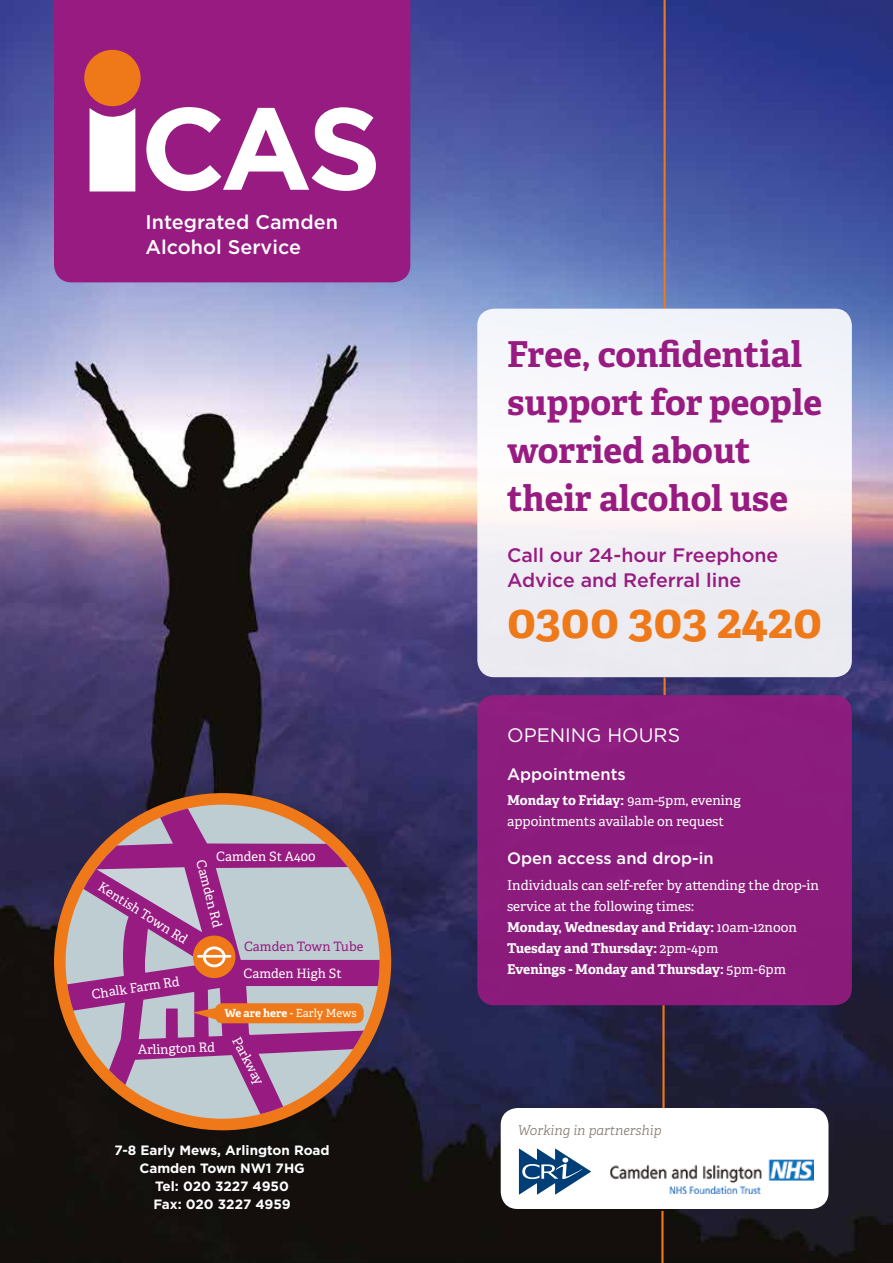
<style>
.page{position:relative;width:893px;height:1263px;background:#fff}
.page>*{position:absolute;margin:0;border:0;box-sizing:border-box;transform-origin:0 0}
.t1{font:700 48.3px "Adelle";letter-spacing:-.005em;color:#ef7918}
.t2{font:700 35.7px/48px "Adelle";color:#971b81}
.t3{font:500 19.8px/25px "Gotham";color:#fff}
.t4{font:500 19.5px/25.5px "Gotham";color:#971b81}
.t5{font:19.5px "Gotham";color:#fff}
.t6{font:500 16.5px "Gotham";color:#fff}
.t7{font:13.5px/21px "Adelle";color:#fff}
.t8{font:700 13.5px/18px "Gotham";color:#fff;text-align:center}
.t9{font:italic 300 13.5px "Adelle";color:#867870}
.t10{font:12.9px "Adelle";color:#fff}
.t11{font:12.9px "Adelle";color:#971b81}
.t12{font:11.25px "Adelle";letter-spacing:-.01em;color:#fff}
.s1{font-weight:700}
</style>
<div class="page">
<img style="left:0;top:0;width:893px;height:1263px">
<div style="left:54px;top:0;width:356px;height:282px;background:#971b81"></div>
<div style="left:84px;top:50px;width:57px;height:56px;background:#ef7918;border-radius:50%"></div>
<svg style="left:146px;top:107px;width:230px;height:84px"></svg>
<svg style="left:90px;top:108px;width:45px;height:83px"></svg>
<hr style="left:663px;top:0;width:3px;height:309px;background:#ef7918">
<hr style="left:662px;top:1005px;width:3px;height:105px;background:#ef7918">
<hr style="left:661px;top:1211px;width:2px;height:52px;background:#ef7918">
<hr style="left:663px;top:678px;width:3px;height:17px;background:#ef7918">
<div style="left:477px;top:309px;width:375px;height:368px;background:#f3f4f8;border-radius:17px"></div>
<div style="left:477px;top:695px;width:375px;height:310px;background:#8b1c7d;border-radius:17px"></div>
<div style="left:501px;top:1108px;width:327px;height:101px;background:#fff;border-radius:17px"></div>
<img style="left:610px;top:1159px;width:203px;height:34px">
<svg style="left:519px;top:1148px;width:72px;height:47px"></svg>
<div style="left:54px;top:793px;width:337px;height:337px;background:#ef7918;border-radius:50%"></div>
<svg style="left:66px;top:805px;width:314px;height:314px;background:#9d738f"></svg>
<svg style="left:96px;top:867px;width:106px;height:112px;background:#ae7bad"></svg>
<div style="left:193px;top:935px;width:42px;height:43px;background:#ef7918;border-radius:50%"></div>
<div style="left:203px;top:946px;width:23px;height:21px;border:3px solid #fff;border-radius:50%"></div>
<hr style="left:198px;top:955px;width:32px;height:2px;background:#fff">
<svg style="left:81px;top:987px;width:299px;height:132px"></svg>
<h3 class="t3" style="left:146px;top:209px;width:194px">Integrated Camden<br>Alcohol Service</h3>
<p class="t10" style="left:216px;top:848px;width:101px">Camden St A400</p>
<p class="t10" style="left:209px;top:858px;width:71px;rotate:76deg">Camden Rd</p>
<p class="t10" style="left:104px;top:879px;width:104px;rotate:32deg">Kentish Town Rd</p>
<p class="t11" style="left:244px;top:939px;width:121px">Camden Town Tube</p>
<p class="t10" style="left:91px;top:987px;width:90px;rotate:-9deg">Chalk Farm Rd</p>
<p class="t10" style="left:138px;top:1042px;width:79px;rotate:-2deg">Arlington Rd</p>
<p class="t10" style="left:244px;top:965px;width:100px">Camden High St</p>
<p class="t12" style="left:224px;top:1006px;width:134px"><span class="s1">We are here</span> - Early Mews</p>
<p class="t10" style="left:243px;top:1034px;width:54px;rotate:62deg">Parkway</p>
<p class="t8" style="left:115px;top:1141px;width:217px">7-8 Early Mews, Arlington Road<br>Camden Town NW1 7HG<br>Tel: 020 3227 4950<br>Fax: 020 3227 4959</p>
<h2 class="t2" style="left:507px;top:330px;width:316px">Free, confidential support for people worried about their alcohol use</h2>
<h3 class="t4" style="left:507px;top:542px;width:273px">Call our 24-hour Freephone<br>Advice and Referral line</h3>
<h1 class="t1" style="left:507px;top:590px;width:317px">0300 303 2420</h1>
<h3 class="t5" style="left:507px;top:723px;width:175px">OPENING HOURS</h3>
<p class="t6" style="left:507px;top:763px;width:120px">Appointments</p>
<p class="t7" style="left:507px;top:790px;width:235px"><span class="s1">Monday to Friday:</span> 9am-5pm, evening appointments available on request</p>
<p class="t6" style="left:507px;top:848px;width:208px">Open access and drop-in</p>
<p class="t7" style="left:507px;top:874px;width:313px">Individuals can self-refer by attending the drop-in service at the following times:<br><span class="s1">Monday, Wednesday and Friday:</span> 10am-12noon <span class="s1">Tuesday and Thursday:</span> 2pm-4pm<br><span class="s1">Evenings - Monday and Thursday:</span> 5pm-6pm</p>
<p class="t9" style="left:518px;top:1121px;width:145px">Working in partnership</p>
</div>
